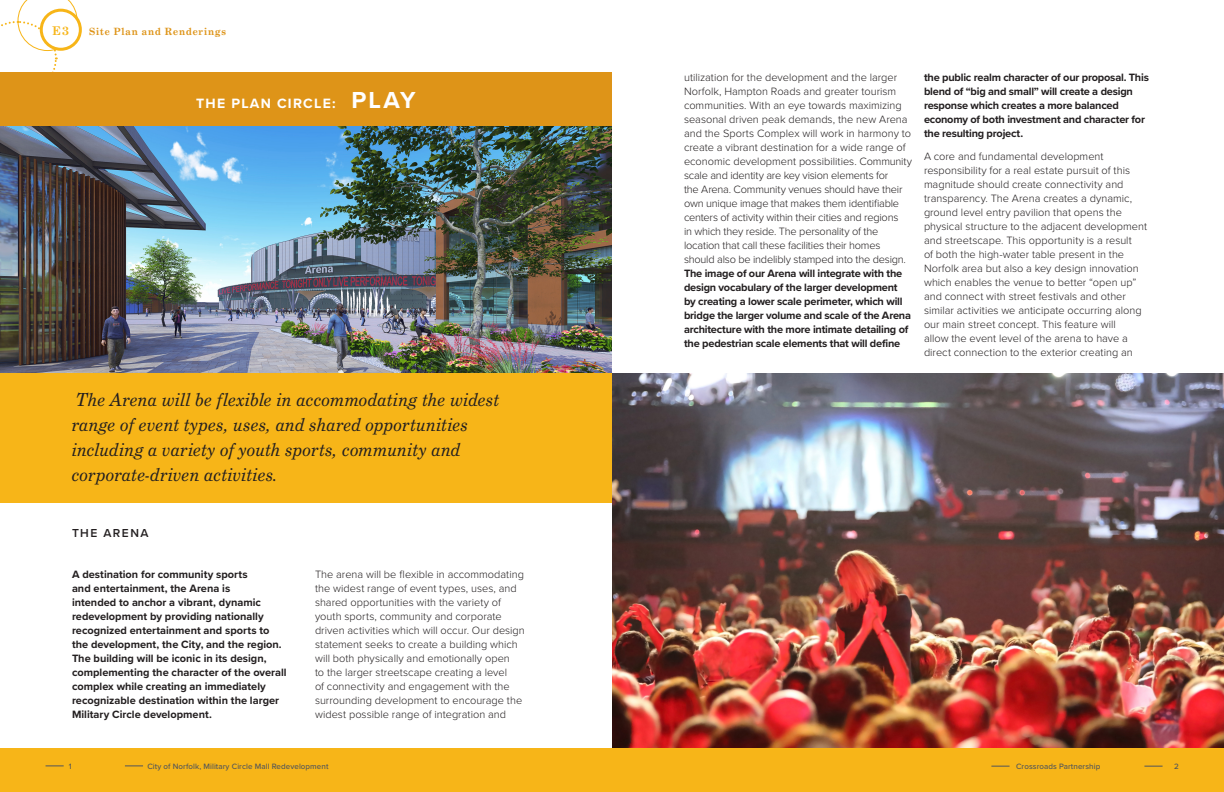
<style>
.page{position:relative;width:1224px;height:792px;background:#fff}
.page>*{position:absolute;margin:0;border:0;box-sizing:border-box;transform-origin:0 0}
.PULL_QUOTE_COPY{font:italic 18px/25px "Grad";letter-spacing:.015em;color:#231f20}
.Date_Quals_Info{font:700 14px "Proxima Nova";letter-spacing:.09em;color:#fff}
.t1{font:600 12px "Proxima Nova";letter-spacing:.125em;color:#231f20}
.Section_Statement{font:700 12px "Grad";color:#f7b518}
.t2{font:300 11px/14px "Proxima Nova";color:#231f20}
.t3{font:700 11px/14px "Proxima Nova";color:#231f20}
.t4{font:700 11px/14px "Proxima Nova";letter-spacing:-.02em;color:#231f20}
.Date_Quals_Info-2{font:700 10px "Grad";letter-spacing:.09em;color:#de9418}
.t5{font:500 8px "Proxima Nova";letter-spacing:.01em;color:#51555a}
.s1{font-size:24px}
.s2{font-weight:700}
</style>
<div class="page">
<svg style="left:1px;top:0;width:76px;height:72px"></svg>
<div style="left:41px;top:10px;width:39px;height:39px;background:#fff;border-radius:50%"></div>
<div style="left:40px;top:9px;width:42px;height:42px;border:3px solid #f7b518;border-radius:50%"></div>
<img style="left:612px;top:373px;width:612px;height:375px">
<img style="left:0;top:126px;width:612px;height:247px">
<div style="left:0;top:72px;width:612px;height:54px;background:#de9418"></div>
<div style="left:0;top:748px;width:1224px;height:44px;background:#f7b518"></div>
<div style="left:0;top:373px;width:612px;height:130px;background:#f7b518"></div>
<svg style="left:991px;top:766px;width:19px;height:1px"></svg>
<svg style="left:125px;top:766px;width:18px;height:1px"></svg>
<svg style="left:1144px;top:766px;width:19px;height:1px"></svg>
<svg style="left:46px;top:766px;width:18px;height:1px"></svg>
<p class="Section_Statement" style="left:53px;top:23px;width:18px">E3</p>
<p class="Date_Quals_Info-2" style="left:89px;top:26px;width:138px">Site Plan and Renderings</p>
<p class="Date_Quals_Info" style="left:196px;top:93px;width:221px">THE PLAN CIRCLE: <span class="s1">PLAY</span></p>
<p class="PULL_QUOTE_COPY" style="left:72px;top:387px;width:429px">The Arena will be flexible in accommodating the widest range of event types, uses, and shared opportunities including a variety of youth sports, community and corporate-driven activities.</p>
<p class="t1" style="left:72px;top:524px;width:78px">THE ARENA</p>
<p class="t3" style="left:72px;top:567px;width:216px">A destination for community sports<br>and entertainment, the Arena is<br>intended to anchor a vibrant, dynamic redevelopment by providing nationally recognized entertainment and sports to the development, the City, and the region.<br>The building will be iconic in its design, complementing the character of the overall complex while creating an immediately recognizable destination within the larger Military Circle development.</p>
<p class="t2" style="left:315px;top:567px;width:211px">The arena will be flexible in accommodating the widest range of event types, uses, and shared opportunities with the variety of youth sports, community and corporate driven activities which will occur. Our design statement seeks to create a building which will both physically and emotionally open<br>to the larger streetscape creating a level<br>of connectivity and engagement with the surrounding development to encourage the widest possible range of integration and</p>
<p class="t2" style="left:684px;top:69px;width:229px">utilization for the development and the larger Norfolk, Hampton Roads and greater tourism communities. With an eye towards maximizing seasonal driven peak demands, the new Arena and the Sports Complex will work in harmony to create a vibrant destination for a wide range of economic development possibilities. Community scale and identity are key vision elements for<br>the Arena. Community venues should have their own unique image that makes them identifiable centers of activity within their cities and regions<br>in which they reside. The personality of the location that call these facilities their homes should also be indelibly stamped into the design.<br><span class="s2">The image of our Arena will integrate with the design vocabulary of the larger development by creating a lower scale perimeter, which will bridge the larger volume and scale of the Arena architecture with the more intimate detailing of the pedestrian scale elements that will define</span></p>
<p class="t4" style="left:924px;top:70px;width:226px">the public realm character of our proposal. This blend of “big and small” will create a design response which creates a more balanced economy of both investment and character for the resulting project.</p>
<p class="t2" style="left:924px;top:148px;width:225px">A core and fundamental development responsibility for a real estate pursuit of this magnitude should create connectivity and transparency. The Arena creates a dynamic, ground level entry pavilion that opens the physical structure to the adjacent development and streetscape. This opportunity is a result<br>of both the high-water table present in the Norfolk area but also a key design innovation which enables the venue to better “open up” and connect with street festivals and other similar activities we anticipate occurring along our main street concept. This feature will<br>allow the event level of the arena to have a direct connection to the exterior creating an</p>
<p class="t5" style="left:69px;top:760px;width:4px">1</p>
<p class="t5" style="left:147px;top:760px;width:183px">City of Norfolk, Military Circle Mall Redevelopment</p>
<p class="t5" style="left:1016px;top:761px;width:86px">Crossroads Partnership</p>
<p class="t5" style="left:1174px;top:761px;width:6px">2</p>
</div>
